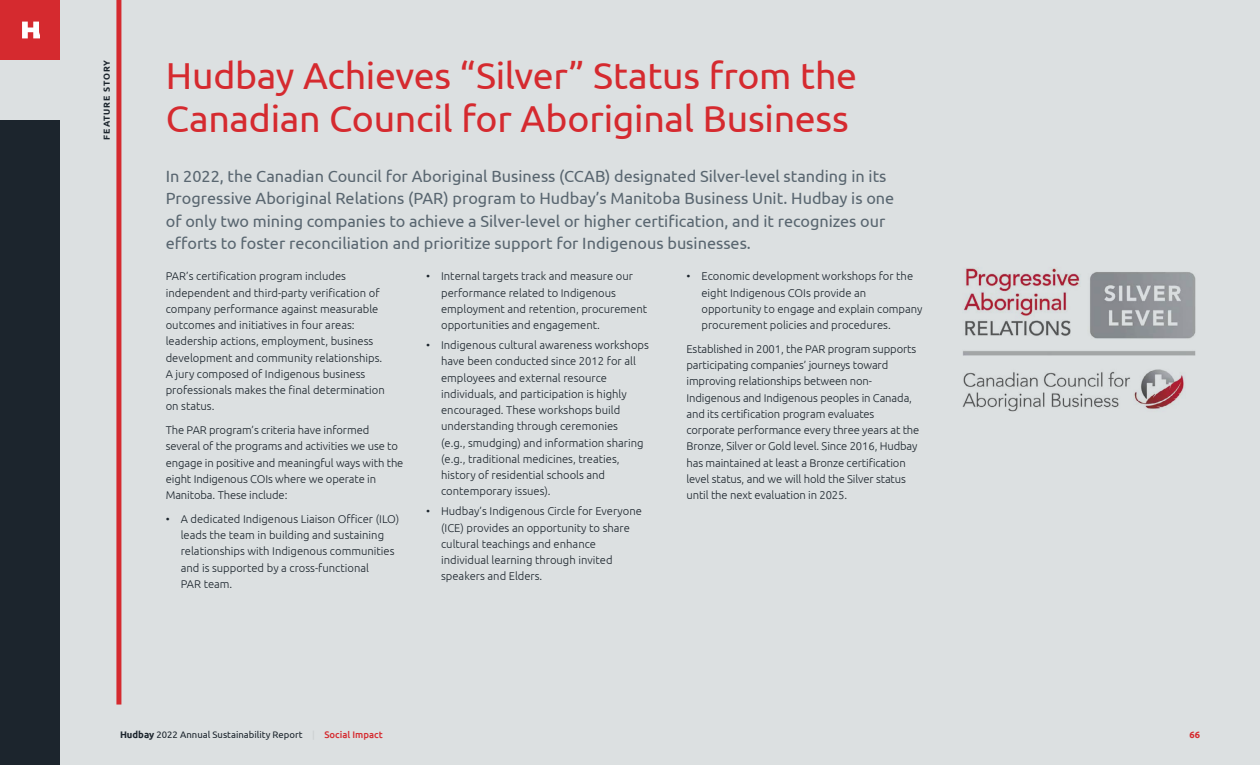
<style>
.page{position:relative;width:1260px;height:765px;background:#fff}
.page>*{position:absolute;margin:0;border:0;box-sizing:border-box;transform-origin:0 0}
.Feature_Story___Titl{font:37.5px/42.5px "Ubuntu";letter-spacing:-.01em;color:#d52a2f}
.Intro_text{font:16.25px/22.5px "Ubuntu";color:#596670}
.Body{font:300 11.25px/16.2px "Ubuntu";color:#1c252d}
.t1{font:9.5px "Ubuntu";color:#1c252d}
.t2{font:500 9.5px "Ubuntu";color:#d52a2f}
.t3{font:700 9.38px "Ubuntu";color:#d52a2f}
.t4{font:700 8.75px "Ubuntu";letter-spacing:.1em;color:#1c252d}
.s1{font-weight:700}
.s2{font-weight:500;color:#cdd1d3}
.s3{font-weight:500;color:#d52a2f}
</style>
<div class="page">
<div style="left:0;top:0;width:60px;height:765px;background:#1c252d"></div>
<div style="left:0;top:0;width:60px;height:60px;background:#d52a2f"></div>
<div style="left:0;top:60px;width:60px;height:60px;background:#dce0e1"></div>
<svg style="left:22px;top:22px;width:17px;height:16px"></svg>
<div style="left:60px;top:0;width:1200px;height:765px;background:#dce0e1"></div>
<div style="left:116px;top:0;width:5px;height:705px;background:#d52a2f"></div>
<img style="left:962px;top:268px;width:234px;height:144px">
<p class="t4" style="left:101px;top:140px;width:81px;rotate:-90deg">FEATURE STORY</p>
<h1 class="Feature_Story___Titl" style="left:166px;top:53px;width:693px">Hudbay Achieves “Silver” Status from the<br>Canadian Council for Aboriginal Business</h1>
<p class="Intro_text" style="left:166px;top:164px;width:730px">In 2022, the Canadian Council for Aboriginal Business (CCAB) designated Silver-level standing in its Progressive Aboriginal Relations (PAR) program to Hudbay’s Manitoba Business Unit. Hudbay is one of only two mining companies to achieve a Silver-level or higher certification, and it recognizes our efforts to foster reconciliation and prioritize support for Indigenous businesses.</p>
<p class="Body" style="left:166px;top:268px;width:221px">PAR’s certification program includes independent and third-party verification of company performance against measurable outcomes and initiatives in four areas: leadership actions, employment, business development and community relationships.<br>A jury composed of Indigenous business professionals makes the final determination on status.</p>
<p class="Body" style="left:166px;top:422px;width:239px">The PAR program’s criteria have informed several of the programs and activities we use to engage in positive and meaningful ways with the eight Indigenous COIs where we operate in Manitoba. These include:</p>
<p class="Body" style="left:181px;top:510px;width:220px;text-indent:-15px">• A dedicated Indigenous Liaison Officer (ILO) leads the team in building and sustaining relationships with Indigenous communities and is supported by a cross-functional<br>PAR team.</p>
<p class="Body" style="left:441px;top:268px;width:208px;text-indent:-15px">• Internal targets track and measure our performance related to Indigenous employment and retention, procurement opportunities and engagement.</p>
<p class="Body" style="left:441px;top:337px;width:209px;text-indent:-15px">• Indigenous cultural awareness workshops have been conducted since 2012 for all employees and external resource individuals, and participation is highly encouraged. These workshops build understanding through ceremonies<br>(e.g., smudging) and information sharing (e.g., traditional medicines, treaties, history of residential schools and contemporary issues).</p>
<p class="Body" style="left:441px;top:503px;width:202px;text-indent:-15px">• Hudbay’s Indigenous Circle for Everyone (ICE) provides an opportunity to share cultural teachings and enhance individual learning through invited speakers and Elders.</p>
<p class="Body" style="left:702px;top:268px;width:223px;text-indent:-15px">• Economic development workshops for the eight Indigenous COIs provide an opportunity to engage and explain company procurement policies and procedures.</p>
<p class="Body" style="left:687px;top:340px;width:234px">Established in 2001, the PAR program supports participating companies’ journeys toward improving relationships between non-Indigenous and Indigenous peoples in Canada, and its certification program evaluates corporate performance every three years at the Bronze, Silver or Gold level. Since 2016, Hudbay has maintained at least a Bronze certification level status, and we will hold the Silver status until the next evaluation in 2025.</p>
<p class="t1" style="left:120px;top:729px;width:264px"><span class="s1">Hudbay</span> 2022 Annual Sustainability Report <span class="s2">|</span> <span class="s3">Social Impact</span></p>
<p class="t2" style="left:330px;top:729px;width:52px">e tion Title</p>
<p class="t3" style="left:1189px;top:729px;width:12px">66</p>
</div>
